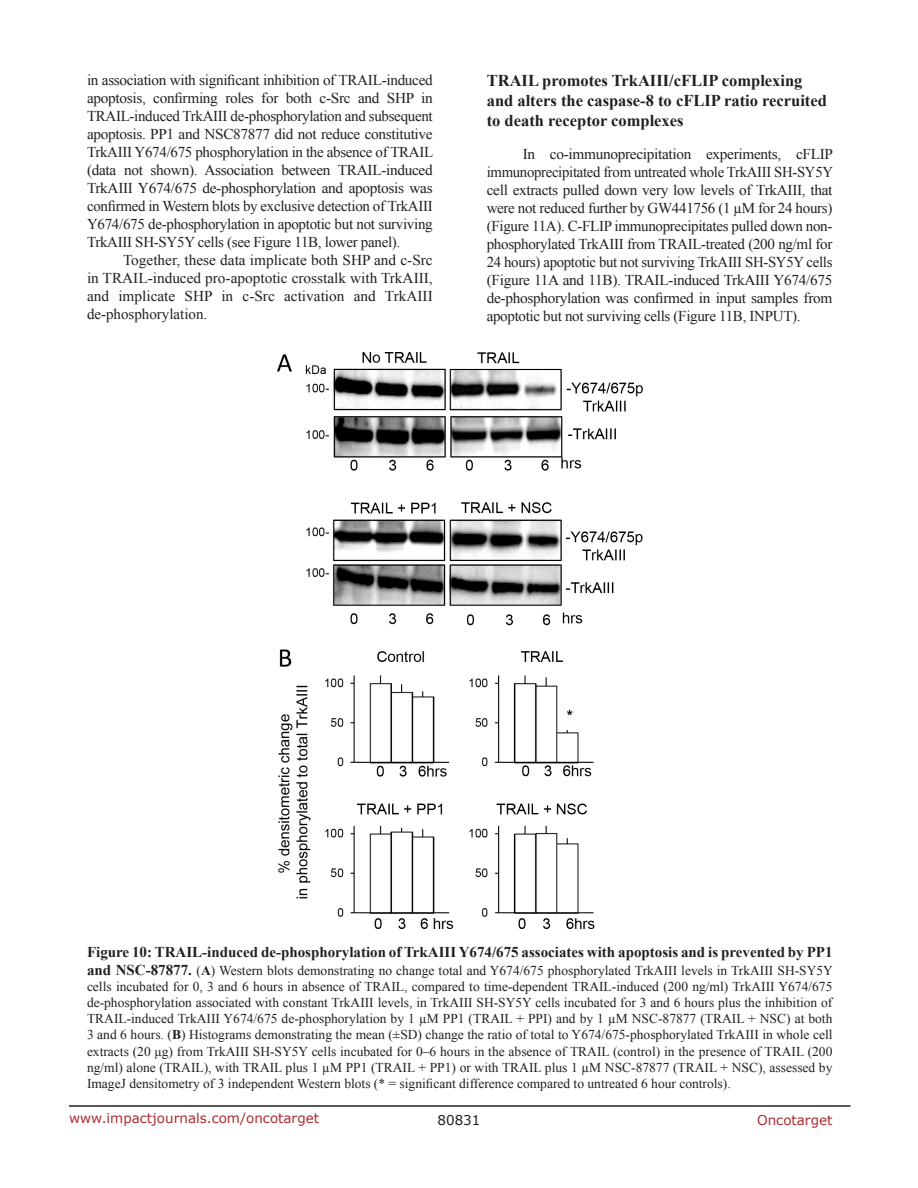
<style>
.page{position:relative;width:918px;height:1188px;background:#fff}
.page>*{position:absolute;margin:0;border:0;box-sizing:border-box;transform-origin:0 0}
.SubHeading_middle{font:700 16.5px/19.8px "Times New Roman";color:#231f20}
.BodyText{font:15px/18px "Times New Roman";letter-spacing:-.02em;color:#231f20;text-align:justify}
.FigureText{font:700 15px "Times New Roman";color:#231f20}
.FigureText-2{font:13.5px/16.2px "Times New Roman";color:#231f20;text-align:justify}
.t1{font:13.5px "Verdana";color:#ac2b31}
.t2{font:13.5px "Verdana";color:#231f20}
.s1{font-weight:700;font-size:15px}
.s2{font-weight:700}
</style>
<div class="page">
<hr style="left:69px;top:1105px;width:781px;height:2px;background:#231f20">
<img style="left:277px;top:352px;width:365px;height:577px">
<p class="BodyText" style="left:87px;top:71px;width:348px">in association with significant inhibition of TRAIL-induced apoptosis, confirming roles for both c-Src and SHP in TRAIL-induced TrkAIII de-phosphorylation and subsequent apoptosis. PP1 and NSC87877 did not reduce constitutive TrkAIII Y674/675 phosphorylation in the absence of TRAIL (data not shown). Association between TRAIL-induced TrkAIII Y674/675 de-phosphorylation and apoptosis was confirmed in Western blots by exclusive detection of TrkAIII Y674/675 de-phosphorylation in apoptotic but not surviving TrkAIII SH-SY5Y cells (see Figure 11B, lower panel).</p>
<p class="BodyText" style="left:87px;top:251px;width:347px;text-indent:36px">Together, these data implicate both SHP and c-Src in TRAIL-induced pro-apoptotic crosstalk with TrkAIII, and implicate SHP in c-Src activation and TrkAIII de-phosphorylation.</p>
<p class="SubHeading_middle" style="left:487px;top:70px;width:342px">TRAIL promotes TrkAIII/cFLIP complexing and alters the caspase-8 to cFLIP ratio recruited to death receptor complexes</p>
<p class="BodyText" style="left:487px;top:145px;width:348px;text-indent:36px">In co-immunoprecipitation experiments, cFLIP immunoprecipitated from untreated whole TrkAIII SH-SY5Y cell extracts pulled down very low levels of TrkAIII, that were not reduced further by GW441756 (1 µM for 24 hours) (Figure 11A). C-FLIP immunoprecipitates pulled down non&shy;phosphorylated TrkAIII from TRAIL-treated (200 ng/ml for 24 hours) apoptotic but not surviving TrkAIII SH-SY5Y cells (Figure 11A and 11B). TRAIL-induced TrkAIII Y674/675 de-phosphorylation was confirmed in input samples from apoptotic but not surviving cells (Figure 11B, INPUT).</p>
<p class="FigureText" style="left:87px;top:941px;width:747px">Figure 10: TRAIL-induced de-phosphorylation of TrkAIII Y674/675 associates with apoptosis and is prevented by PP1</p>
<p class="FigureText-2" style="left:87px;top:962px;width:747px"><span class="s1">and NSC-87877.</span> (<span class="s2">A</span>) Western blots demonstrating no change total and Y674/675 phosphorylated TrkAIII levels in TrkAIII SH-SY5Y cells incubated for 0, 3 and 6 hours in absence of TRAIL, compared to time-dependent TRAIL-induced (200 ng/ml) TrkAIII Y674/675 de-phosphorylation associated with constant TrkAIII levels, in TrkAIII SH-SY5Y cells incubated for 3 and 6 hours plus the inhibition of TRAIL-induced TrkAIII Y674/675 de-phosphorylation by 1 µM PP1 (TRAIL + PPI) and by 1 µM NSC-87877 (TRAIL + NSC) at both 3 and 6 hours. (<span class="s2">B</span>) Histograms demonstrating the mean (±SD) change the ratio of total to Y674/675-phosphorylated TrkAIII in whole cell extracts (20 μg) from TrkAIII SH-SY5Y cells incubated for 0–6 hours in the absence of TRAIL (control) in the presence of TRAIL (200 ng/ml) alone (TRAIL), with TRAIL plus 1 µM PP1 (TRAIL + PP1) or with TRAIL plus 1 µM NSC-87877 (TRAIL + NSC), assessed by ImageJ densitometry of 3 independent Western blots (* = significant difference compared to untreated 6 hour controls).</p>
<p class="t1" style="left:69px;top:1109px;width:252px">www.impactjournals.com/oncotarget</p>
<p class="t2" style="left:438px;top:1111px;width:44px">80831</p>
<p class="t1" style="left:757px;top:1111px;width:77px">Oncotarget</p>
</div>
